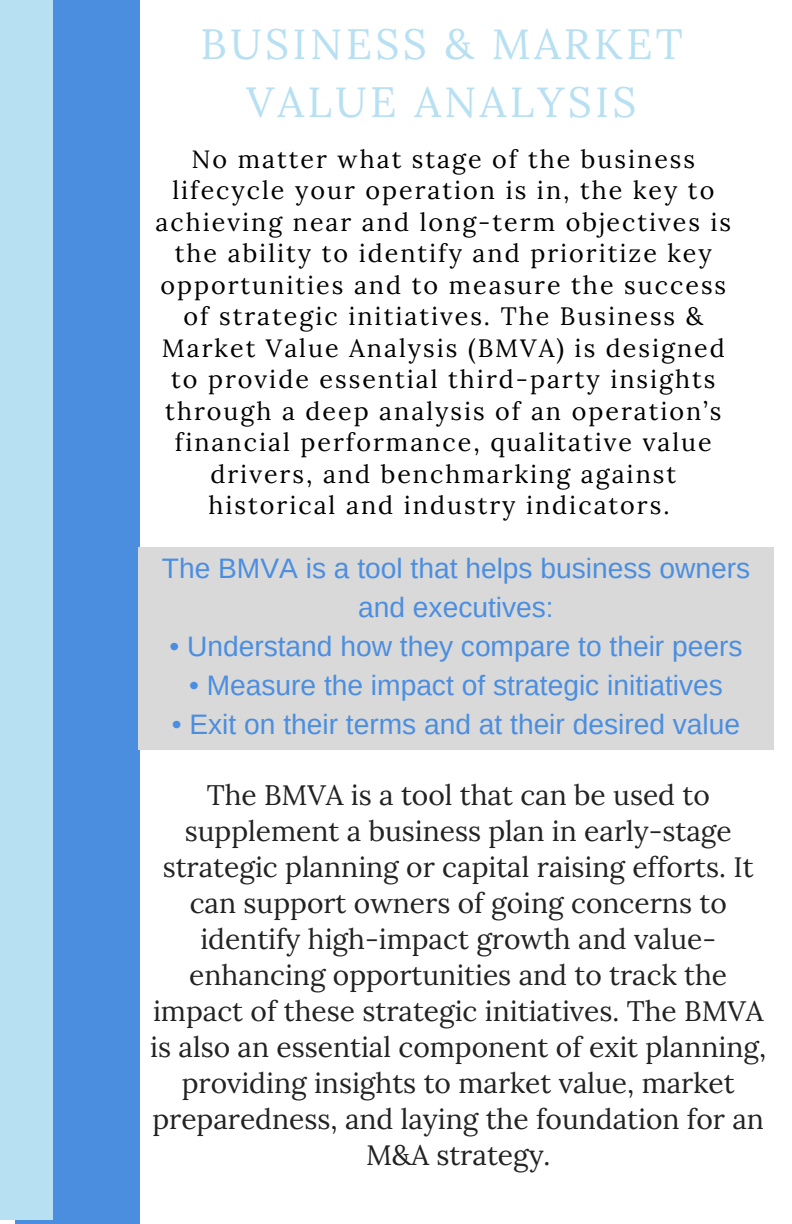
<style>
.page{position:relative;width:792px;height:1224px;background:#fff}
.page>*{position:absolute;margin:0;border:0;box-sizing:border-box;transform-origin:0 0}
.t1{font:42.2px/58.4px "Lora";letter-spacing:.08em;color:#b7e0f2;text-align:center}
.t2{font:28.2px/36px "Lora";color:#222;text-align:center}
.t3{font:28.2px/39px "Arimo";color:#4b8ee0;text-align:center}
.t4{font:25px/31.6px "Lora";letter-spacing:.08em;color:#000;text-align:center}
</style>
<div class="page">
<div style="left:15px;top:0;width:124px;height:1224px;background:#4b8ee0"></div>
<div style="left:0;top:0;width:52px;height:1220px;background:#b7e0f2"></div>
<div style="left:138px;top:548px;width:636px;height:202px;background:#d9d9d9"></div>
<h1 class="t1" style="left:200px;top:14px;width:484px">BUSINESS &amp; MARKET<br>VALUE ANALYSIS</h1>
<p class="t4" style="left:155px;top:143px;width:577px">No matter what stage of the business lifecycle your operation is in, the key to achieving near and long-term objectives is the ability to identify and prioritize key opportunities and to measure the success of strategic initiatives. The Business &amp; Market Value Analysis (BMVA) is designed to provide essential third-party insights through a deep analysis of an operation’s financial performance, qualitative value drivers, and benchmarking against historical and industry indicators.</p>
<p class="t3" style="left:162px;top:548px;width:590px">The BMVA is a tool that helps business owners and executives:</p>
<p class="t3" style="left:169px;top:626px;width:575px">• Understand how they compare to their peers</p>
<p class="t3" style="left:189px;top:665px;width:535px">• Measure the impact of strategic initiatives</p>
<p class="t3" style="left:172px;top:704px;width:570px">• Exit on their terms and at their desired value</p>
<p class="t2" style="left:150px;top:777px;width:618px">The BMVA is a tool that can be used to supplement a business plan in early-stage strategic planning or capital raising efforts. It can support owners of going concerns to identify high-impact growth and value&shy;enhancing opportunities and to track the impact of these strategic initiatives. The BMVA is also an essential component of exit planning, providing insights to market value, market preparedness, and laying the foundation for an M&amp;A strategy.</p>
</div>
